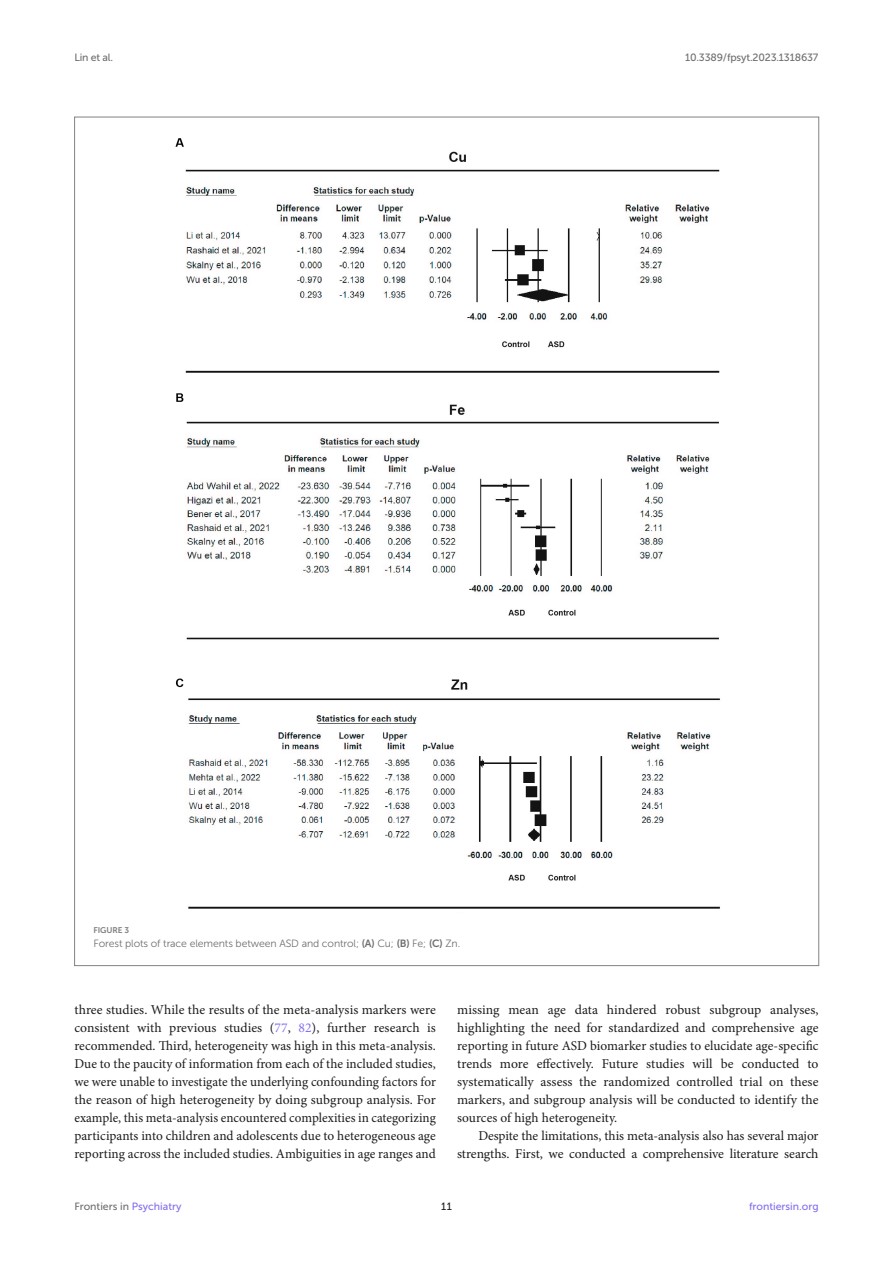
<style>
.page{position:relative;width:893px;height:1263px;background:#fff}
.page>*{position:absolute;margin:0;border:0;box-sizing:border-box;transform-origin:0 0}
.TEXT{font:13.5px/18px "Minion Pro";letter-spacing:-.005em;color:#1b1c1b;text-align:justify}
.FIG_LEG{font:10.5px "Museo Sans 300";letter-spacing:-.01em;color:#706f70}
.t1{font:10.5px "Museo Sans 500";letter-spacing:-.015em;color:#706f70}
.t2{font:10.5px "Museo Sans 500";color:#856df0}
.t3{font:10.5px "Museo Sans 500";color:#1b1c1b}
.FIG_HD{font:8.25px "Museo Sans 700";letter-spacing:-.01em;color:#7e7f7f}
.s1{font-family:"Museo Sans 700"}
.s2{color:#856df0}
</style>
<div class="page">
<img style="left:175px;top:138px;width:545px;height:771px">
<p class="t1" style="left:74px;top:51px;width:40px">Lin et al.</p>
<p class="t1" style="left:685px;top:51px;width:135px">10.3389/fpsyt.2023.1318637</p>
<p class="FIG_HD" style="left:94px;top:926px;width:37px">FIGURE 3</p>
<p class="FIG_LEG" style="left:94px;top:937px;width:368px">Forest plots of trace elements between ASD and control; <span class="s1">(A)</span> Cu; <span class="s1">(B)</span> Fe; <span class="s1">(C)</span> Zn.</p>
<p class="TEXT" style="left:74px;top:1001px;width:363px">three studies. While the results of the meta-analysis markers were consistent with previous studies (<span class="s2">77</span>, <span class="s2">82</span>), further research is recommended. Third, heterogeneity was high in this meta-analysis.<br>Due to the paucity of information from each of the included studies, we were unable to investigate the underlying confounding factors for the reason of high heterogeneity by doing subgroup analysis. For example, this meta-analysis encountered complexities in categorizing participants into children and adolescents due to heterogeneous age reporting across the included studies. Ambiguities in age ranges and</p>
<p class="TEXT" style="left:457px;top:1001px;width:363px">missing mean age data hindered robust subgroup analyses, highlighting the need for standardized and comprehensive age reporting in future ASD biomarker studies to elucidate age-specific trends more effectively. Future studies will be conducted to systematically assess the randomized controlled trial on these markers, and subgroup analysis will be conducted to identify the sources of high heterogeneity.</p>
<p class="TEXT" style="left:457px;top:1127px;width:363px;text-align:right">Despite the limitations, this meta-analysis also has several major strengths. First, we conducted a comprehensive literature search</p>
<p class="t1" style="left:74px;top:1200px;width:109px">Frontiers in <span class="s2">Psychiatry</span></p>
<p class="t3" style="left:441px;top:1200px;width:12px">11</p>
<p class="t2" style="left:749px;top:1200px;width:71px">frontiersin.org</p>
</div>
